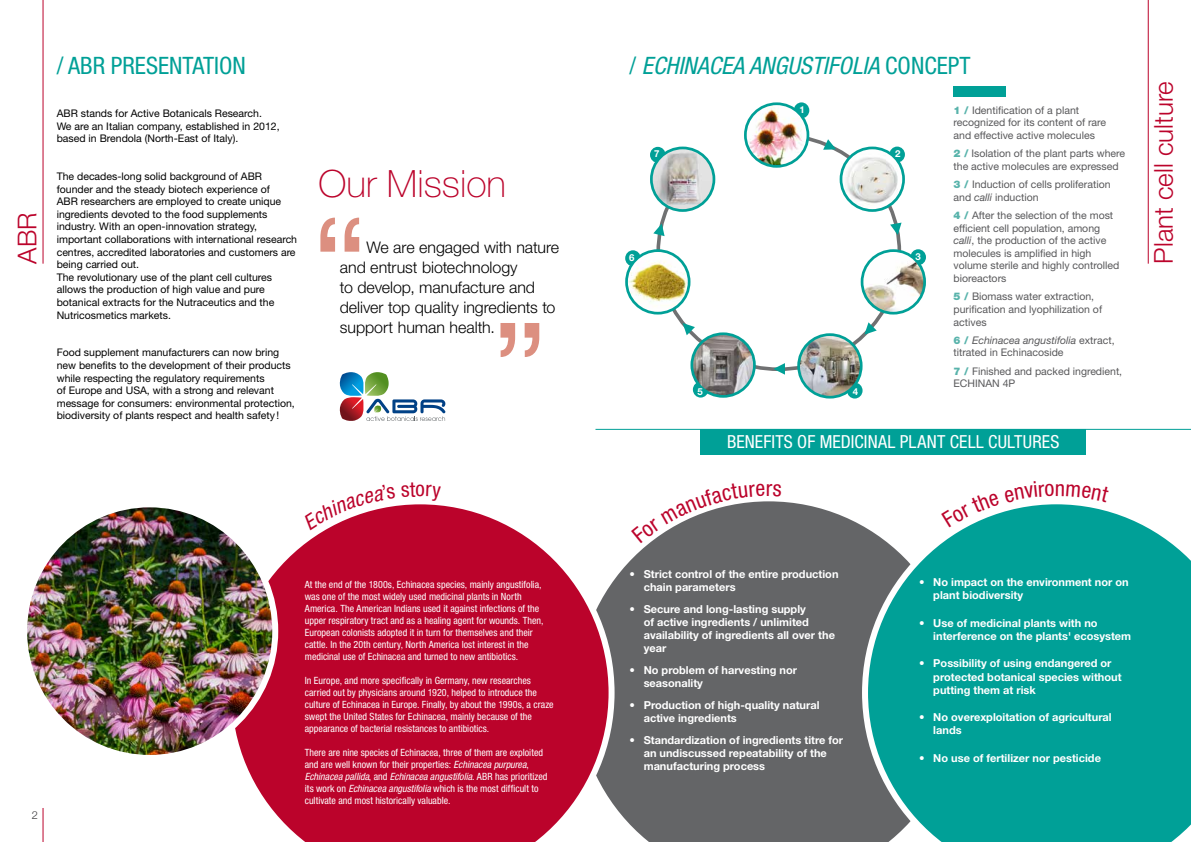
<style>
.page{position:relative;width:1191px;height:842px;background:#fff}
.page>*{position:absolute;margin:0;border:0;box-sizing:border-box;transform-origin:0 0}
.t1{font:100 37.6px "Helvetica Neue LT Std";color:#bb032b}
.t2{font:300 26px "Helvetica Neue LT Std";color:#bb032b}
.t3{font:italic condensed 24px "Helvetica Neue LT Std";color:#00a097}
.t4{font:condensed 24px "Helvetica Neue LT Std";color:#00a097}
.t5{font:condensed 21.9px "Helvetica Neue LT Std";color:#bb032b}
.t6{font:condensed 20.9px "Helvetica Neue LT Std";color:#bb032b}
.t7{font:condensed 18px "Helvetica Neue LT Std";letter-spacing:.005em;color:#fff}
.t8{font:300 16px/20px "Helvetica Neue LT Std";letter-spacing:-.005em;color:#000}
.t9{font:700 11px/13.2px "Helvetica Neue LT Std";color:#fff}
.t10{font:300 11px "Helvetica Neue";color:#3e3d40}
.t11{font:10.5px/12.6px "Helvetica Neue LT Std";color:#000}
.t12{font:10.5px/12.6px "Helvetica Neue LT Std";color:#58585a}
.t13{font:condensed 10px/12px "Helvetica Neue LT Std";color:#fff}
.t14{font:700 9.6px "Helvetica Neue LT Std";color:#fff}
.s1{font-style:normal}
.s2{font-weight:900;color:#58b3ab}
.s3{font-style:italic}
</style>
<div class="page">
<hr style="left:43px;top:0;width:1px;height:264px;background:#bb032b">
<hr style="left:1148px;top:0;width:1px;height:264px;background:#bb032b">
<hr style="left:43px;top:808px;width:1px;height:34px;background:#bb032b">
<div style="left:614px;top:501px;width:248px;height:341px;background:#646567"></div>
<svg style="left:243px;top:504px;width:371px;height:338px;background:#c22547"></svg>
<svg style="left:862px;top:511px;width:329px;height:331px;background:#16a39b"></svg>
<hr style="left:595px;top:429px;width:596px;height:1px;background:#00a097">
<div style="left:700px;top:429px;width:386px;height:26px;background:#00a097"></div>
<img style="left:28px;top:504px;width:247px;height:254px">
<div style="left:21px;top:501px;width:257px;height:260px;border:6px solid #fff;border-radius:50%"></div>
<svg style="left:320px;top:218px;width:39px;height:34px"></svg>
<div style="left:953px;top:86px;width:52px;height:10px;background:#00a097"></div>
<svg style="left:793px;top:102px;width:16px;height:16px"></svg>
<div style="left:650px;top:147px;width:15px;height:16px;background:#00a097;border-radius:50%"></div>
<div style="left:910px;top:249px;width:16px;height:16px;background:#00a097;border-radius:50%"></div>
<div style="left:847px;top:383px;width:15px;height:16px;background:#00a097;border-radius:50%"></div>
<div style="left:693px;top:382px;width:15px;height:16px;background:#00a097;border-radius:50%"></div>
<svg style="left:625px;top:250px;width:16px;height:16px"></svg>
<img style="left:626px;top:251px;width:63px;height:59px">
<div style="left:625px;top:249px;width:65px;height:66px;border:3px solid #00a097;border-radius:50%"></div>
<img style="left:745px;top:106px;width:63px;height:59px">
<div style="left:744px;top:102px;width:65px;height:66px;border:3px solid #00a097;border-radius:50%"></div>
<img style="left:651px;top:148px;width:63px;height:62px;border-radius:31px">
<div style="left:650px;top:147px;width:65px;height:65px;border:3px solid #00a097;border-radius:50%"></div>
<img style="left:862px;top:251px;width:62px;height:62px;border-radius:31px">
<div style="left:860px;top:249px;width:66px;height:66px;border:3px solid #00a097;border-radius:50%"></div>
<img style="left:798px;top:335px;width:63px;height:62px;border-radius:31px">
<div style="left:797px;top:333px;width:65px;height:66px;border:3px solid #00a097;border-radius:50%"></div>
<img style="left:692px;top:334px;width:62px;height:62px;border-radius:31px">
<div style="left:690px;top:332px;width:66px;height:66px;border:3px solid #00a097;border-radius:50%"></div>
<svg style="left:889px;top:147px;width:16px;height:16px"></svg>
<img style="left:841px;top:149px;width:62px;height:61px">
<div style="left:839px;top:147px;width:66px;height:65px;border:3px solid #00a097;border-radius:50%"></div>
<svg style="left:682px;top:323px;width:13px;height:12px"></svg>
<svg style="left:653px;top:224px;width:11px;height:12px"></svg>
<svg style="left:890px;top:223px;width:11px;height:12px"></svg>
<svg style="left:773px;top:363px;width:12px;height:12px"></svg>
<svg style="left:823px;top:139px;width:13px;height:11px"></svg>
<svg style="left:864px;top:322px;width:12px;height:13px"></svg>
<svg style="left:500px;top:323px;width:39px;height:34px"></svg>
<svg style="left:339px;top:372px;width:106px;height:49px"></svg>
<svg style="left:631px;top:501px;width:133px;height:42px"></svg>
<svg style="left:302px;top:504px;width:93px;height:26px"></svg>
<svg style="left:941px;top:504px;width:168px;height:24px"></svg>
<h2 class="t2" style="left:11px;top:264px;width:53px;rotate:-90deg">ABR</h2>
<h3 class="t4" style="left:57px;top:52px;width:78px">/ ABR presentati</h3>
<h3 class="t4" style="left:219px;top:52px;width:25px">on</h3>
<h3 class="t3" style="left:629px;top:51px;width:338px"><span class="s1">/</span> Echinacea angustifolia <span class="s1">concept</span></h3>
<p class="t11" style="left:57px;top:107px;width:224px">ABR stands for Active Botanicals Research.<br>We are an Italian company, established in 2012, based in Brendola (North-East of Italy).</p>
<p class="t11" style="left:57px;top:170px;width:242px">The decades-long solid background of ABR founder and the steady biotech experience of<br>ABR researchers are employed to create unique ingredients devoted to the food supplements industry. With an open-innovation strategy, important collaborations with international research centres, accredited laboratories and customers are being carried out.<br>The revolutionary use of the plant cell cultures allows the production of high value and pure botanical extracts for the Nutraceutics and the Nutricosmetics markets.</p>
<p class="t11" style="left:57px;top:346px;width:240px">Food supplement manufacturers can now bring new benefits to the development of their products while respecting the regulatory requirements<br>of Europe and USA, with a strong and relevant message for consumers: environmental protection, biodiversity of plants respect and health safety!</p>
<h3 class="t7" style="left:727px;top:431px;width:10px">benefits</h3>
<h3 class="t7" style="left:797px;top:431px;width:131px">of medicinal plant</h3>
<h3 class="t7" style="left:949px;top:431px;width:75px">CELL cultures</h3>
<p class="t12" style="left:953px;top:104px;width:154px"><span class="s2">1 /</span> Identification of a plant recognized for its content of rare and effective active molecules</p>
<p class="t12" style="left:953px;top:147px;width:173px"><span class="s2">2 /</span> Isolation of the plant parts where the active molecules are expressed</p>
<p class="t12" style="left:953px;top:178px;width:158px"><span class="s2">3 /</span> Induction of cells proliferation and <span class="s3">calli</span> induction</p>
<p class="t12" style="left:953px;top:209px;width:167px"><span class="s2">4 /</span> After the selection of the most efficient cell population, among <span class="s3">calli</span>, the production of the active molecules is amplified in high volume sterile and highly controlled bioreactors</p>
<p class="t12" style="left:953px;top:290px;width:150px"><span class="s2">5 /</span> Biomass water extraction, purification and lyophilization of actives</p>
<p class="t12" style="left:953px;top:334px;width:163px"><span class="s2">6 /</span> <span class="s3">Echinacea angustifolia</span> extract, titrated in Echinacoside</p>
<p class="t12" style="left:953px;top:364px;width:170px"><span class="s2">7 /</span> Finished and packed ingredient,<br>ECHINAN 4P</p>
<p class="t14" style="left:799px;top:104px;width:7px">1</p>
<p class="t14" style="left:654px;top:148px;width:7px">7</p>
<p class="t14" style="left:895px;top:148px;width:7px">2</p>
<h1 class="t1" style="left:318px;top:162px;width:189px">Our Mission</h1>
<h3 class="t8" style="left:340px;top:237px;width:221px;text-indent:27px">We are engaged with nature and entrust biotechnology<br>to develop, manufacture and deliver top quality ingredients to support human health.</h3>
<p class="t14" style="left:915px;top:250px;width:7px">3</p>
<p class="t14" style="left:629px;top:252px;width:7px">6</p>
<p class="t14" style="left:853px;top:386px;width:7px">4</p>
<p class="t14" style="left:697px;top:386px;width:7px">5</p>
<h3 class="t6" style="left:415px;top:477px;width:11px">o</h3>
<h3 class="t5" style="left:766px;top:476px;width:8px">r</h3>
<h2 class="t2" style="left:1147px;top:264px;width:184px;rotate:-90deg">Plant cell culture</h2>
<p class="t10" style="left:32px;top:806px;width:8px">2</p>
<p class="t13" style="left:305px;top:578px;width:240px">At the end of the 1800s, Echinacea species, mainly angustifolia, was one of the most widely used medicinal plants in North America. The American Indians used it against infections of the upper respiratory tract and as a healing agent for wounds. Then, European colonists adopted it in turn for themselves and their cattle. In the 20th century, North America lost interest in the medicinal use of Echinacea and turned to new antibiotics.</p>
<p class="t13" style="left:305px;top:674px;width:250px">In Europe, and more specifically in Germany, new researches carried out by physicians around 1920, helped to introduce the culture of Echinacea in Europe. Finally, by about the 1990s, a craze swept the United States for Echinacea, mainly because of the appearance of bacterial resistances to antibiotics.</p>
<p class="t13" style="left:305px;top:746px;width:244px">There are nine species of Echinacea, three of them are exploited and are well known for their properties: <span class="s3">Echinacea purpurea</span>, <span class="s3">Echinacea pallida</span>, and <span class="s3">Echinacea angustifolia</span>. ABR has prioritized its work on <span class="s3">Echinacea angustifolia</span> which is the most difficult to cultivate and most historically valuable.</p>
<p class="t9" style="left:643px;top:567px;width:196px;text-indent:-14px">• Strict control of the entire production chain parameters</p>
<p class="t9" style="left:643px;top:602px;width:193px;text-indent:-14px">• Secure and long-lasting supply<br>of active ingredients / unlimited availability of ingredients all over the year</p>
<p class="t9" style="left:643px;top:663px;width:155px;text-indent:-14px">• No problem of harvesting nor seasonality</p>
<p class="t9" style="left:643px;top:698px;width:177px;text-indent:-14px">• Production of high-quality natural active ingredients</p>
<p class="t9" style="left:643px;top:733px;width:201px;text-indent:-14px">• Standardization of ingredients titre for an undiscussed repeatability of the manufacturing process</p>
<p class="t9" style="left:933px;top:575px;width:197px;text-indent:-14px">• No impact on the environment nor on plant biodiversity</p>
<p class="t9" style="left:933px;top:616px;width:199px;text-indent:-14px">• Use of medicinal plants with no interference on the plants' ecosystem</p>
<p class="t9" style="left:933px;top:656px;width:190px;text-indent:-14px">• Possibility of using endangered or protected botanical species without putting them at risk</p>
<p class="t9" style="left:933px;top:710px;width:180px;text-indent:-14px">• No overexploitation of agricultural lands</p>
<p class="t9" style="left:919px;top:751px;width:183px">• No use of fertilizer nor pesticide</p>
</div>
